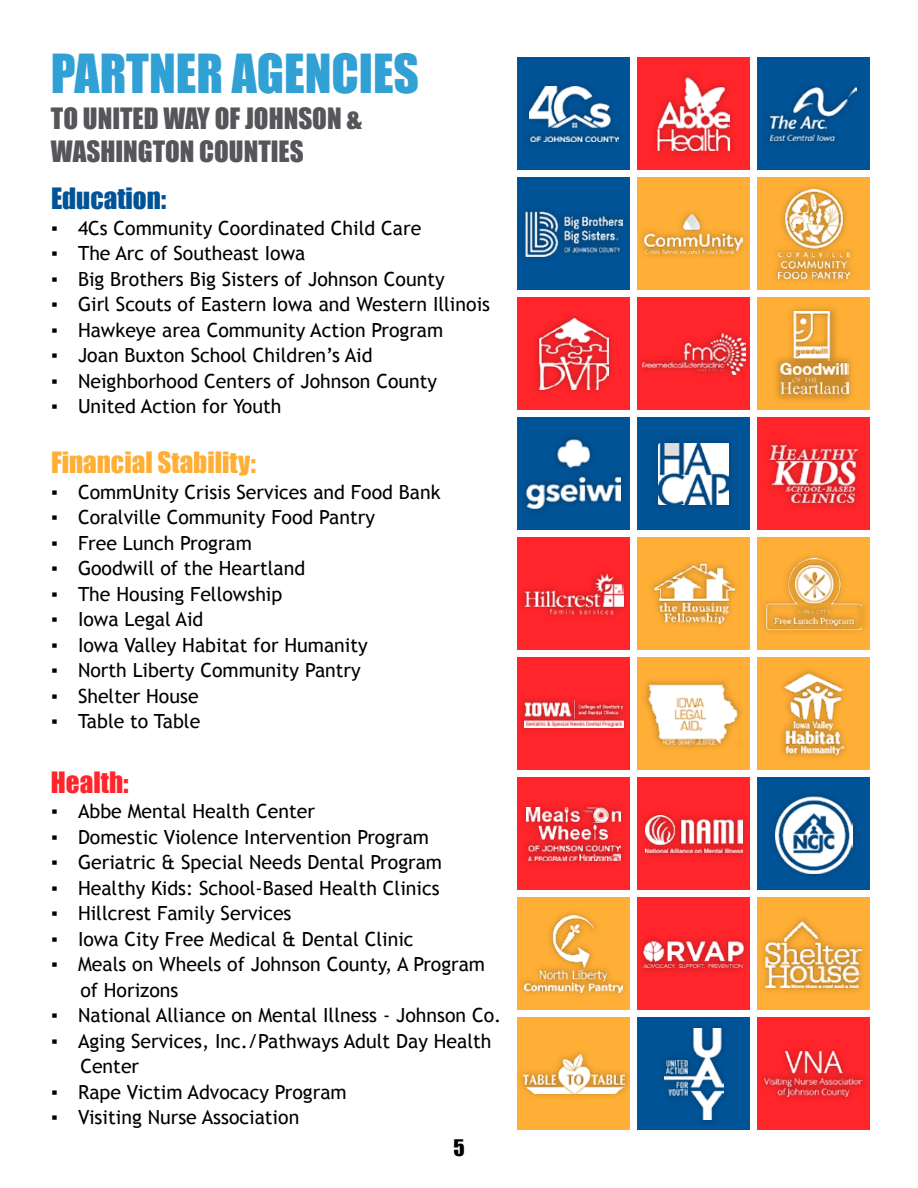
<style>
.page{position:relative;width:918px;height:1188px;background:#fff}
.page>*{position:absolute;margin:0;border:0;box-sizing:border-box;transform-origin:0 0}
.t1{font:49.5px "Impact";color:#30a0d5}
.t2{font:27px/32.4px "Impact";color:#56565a}
.t3{font:27px "Impact";color:#ffaf35}
.t4{font:27px "Impact";color:#005396}
.t5{font:27px "Impact";color:#ff252b}
.t6{font:21px "Impact";color:#000}
.t7{font:19.5px/25.5px "Trebuchet MS";color:#000}
</style>
<div class="page">
<div style="left:758px;top:58px;width:112px;height:112px;background:#005396"></div>
<img style="left:770px;top:86px;width:62px;height:56px">
<img style="left:771px;top:87px;width:86px;height:54px">
<div style="left:518px;top:58px;width:112px;height:112px;background:#005396"></div>
<img style="left:527px;top:84px;width:92px;height:60px">
<img style="left:529px;top:87px;width:89px;height:54px">
<div style="left:518px;top:178px;width:112px;height:112px;background:#005396"></div>
<img style="left:517px;top:202px;width:106px;height:64px">
<img style="left:525px;top:212px;width:97px;height:44px">
<div style="left:638px;top:418px;width:112px;height:112px;background:#005396"></div>
<img style="left:657px;top:441px;width:73px;height:66px">
<img style="left:659px;top:444px;width:70px;height:60px">
<div style="left:758px;top:778px;width:112px;height:112px;background:#005396"></div>
<img style="left:773px;top:822px;width:82px;height:54px">
<img style="left:775px;top:795px;width:77px;height:78px">
<div style="left:638px;top:1018px;width:112px;height:112px;background:#005396"></div>
<img style="left:695px;top:1026px;width:29px;height:96px">
<img style="left:664px;top:1028px;width:59px;height:92px">
<div style="left:638px;top:178px;width:112px;height:112px;background:#ffaf35"></div>
<img style="left:637px;top:206px;width:107px;height:56px">
<img style="left:645px;top:215px;width:98px;height:38px">
<div style="left:758px;top:178px;width:112px;height:112px;background:#ffaf35"></div>
<img style="left:775px;top:187px;width:77px;height:94px">
<img style="left:778px;top:190px;width:71px;height:88px">
<div style="left:758px;top:538px;width:112px;height:112px;background:#ffaf35"></div>
<img style="left:757px;top:549px;width:108px;height:90px">
<img style="left:766px;top:558px;width:95px;height:72px">
<div style="left:758px;top:298px;width:112px;height:112px;background:#ffaf35"></div>
<img style="left:776px;top:308px;width:75px;height:92px">
<img style="left:779px;top:311px;width:69px;height:86px">
<div style="left:638px;top:538px;width:112px;height:112px;background:#ffaf35"></div>
<img style="left:652px;top:562px;width:83px;height:63px">
<img style="left:653px;top:565px;width:81px;height:58px">
<div style="left:638px;top:658px;width:112px;height:112px;background:#ffaf35"></div>
<img style="left:644px;top:681px;width:97px;height:67px">
<img style="left:648px;top:684px;width:92px;height:60px">
<div style="left:758px;top:658px;width:112px;height:112px;background:#ffaf35"></div>
<img style="left:782px;top:670px;width:64px;height:88px">
<img style="left:784px;top:673px;width:59px;height:82px">
<div style="left:518px;top:898px;width:112px;height:112px;background:#ffaf35"></div>
<img style="left:517px;top:906px;width:107px;height:96px">
<img style="left:525px;top:916px;width:98px;height:76px">
<div style="left:758px;top:898px;width:112px;height:112px;background:#ffaf35"></div>
<img style="left:757px;top:910px;width:107px;height:88px">
<img style="left:766px;top:921px;width:96px;height:66px">
<div style="left:518px;top:1018px;width:112px;height:112px;background:#ffaf35"></div>
<img style="left:517px;top:1046px;width:111px;height:56px">
<img style="left:523px;top:1055px;width:101px;height:38px">
<div style="left:638px;top:58px;width:112px;height:112px;background:#ff252b"></div>
<img style="left:655px;top:75px;width:78px;height:79px">
<img style="left:658px;top:78px;width:72px;height:72px">
<div style="left:518px;top:538px;width:112px;height:112px;background:#ff252b"></div>
<img style="left:517px;top:564px;width:109px;height:60px">
<img style="left:524px;top:574px;width:99px;height:40px">
<div style="left:638px;top:298px;width:112px;height:112px;background:#ff252b"></div>
<img style="left:637px;top:324px;width:111px;height:60px">
<img style="left:642px;top:334px;width:103px;height:40px">
<div style="left:758px;top:418px;width:112px;height:112px;background:#ff252b"></div>
<img style="left:768px;top:442px;width:87px;height:64px">
<img style="left:770px;top:445px;width:88px;height:58px">
<div style="left:518px;top:298px;width:112px;height:112px;background:#ff252b"></div>
<img style="left:536px;top:316px;width:75px;height:76px">
<img style="left:539px;top:318px;width:69px;height:72px">
<div style="left:518px;top:658px;width:112px;height:112px;background:#ff252b"></div>
<img style="left:517px;top:692px;width:109px;height:44px">
<img style="left:524px;top:701px;width:99px;height:26px">
<div style="left:518px;top:778px;width:112px;height:112px;background:#ff252b"></div>
<img style="left:524px;top:805px;width:99px;height:58px">
<img style="left:527px;top:807px;width:94px;height:54px">
<div style="left:638px;top:778px;width:112px;height:112px;background:#ff252b"></div>
<img style="left:637px;top:806px;width:108px;height:56px">
<img style="left:645px;top:815px;width:97px;height:38px">
<div style="left:638px;top:898px;width:112px;height:112px;background:#ff252b"></div>
<img style="left:637px;top:930px;width:109px;height:48px">
<img style="left:644px;top:940px;width:100px;height:28px">
<div style="left:758px;top:1018px;width:112px;height:112px;background:#ff252b"></div>
<img style="left:757px;top:1042px;width:108px;height:64px">
<img style="left:765px;top:1052px;width:98px;height:44px">
<div style="left:518px;top:418px;width:112px;height:112px;background:#005396"></div>
<img style="left:525px;top:437px;width:97px;height:74px">
<img style="left:527px;top:439px;width:94px;height:70px">
<h1 class="t1" style="left:51px;top:36px;width:370px">PARTNER AGENCIES</h1>
<h2 class="t2" style="left:51px;top:102px;width:312px">TO UNITED WAY OF JOHNSON &amp;<br>WASHINGTON COUNTIES</h2>
<h2 class="t4" style="left:51px;top:177px;width:117px">Education:</h2>
<p class="t7" style="left:51px;top:215px;width:372px">▪ 4Cs Community Coordinated Child Care</p>
<p class="t7" style="left:51px;top:241px;width:256px">▪ The Arc of Southeast Iowa</p>
<p class="t7" style="left:51px;top:266px;width:395px">▪ Big Brothers Big Sisters of Johnson County</p>
<p class="t7" style="left:51px;top:292px;width:441px">▪ Girl Scouts of Eastern Iowa and Western Illinois</p>
<p class="t7" style="left:51px;top:317px;width:394px">▪ Hawkeye area Community Action Program</p>
<p class="t7" style="left:51px;top:343px;width:323px">▪ Joan Buxton School Children’s Aid</p>
<p class="t7" style="left:51px;top:368px;width:388px">▪ Neighborhood Centers of Johnson County</p>
<p class="t7" style="left:51px;top:394px;width:232px">▪ United Action for Youth</p>
<h2 class="t3" style="left:51px;top:441px;width:206px">Financial Stability:</h2>
<p class="t7" style="left:51px;top:479px;width:391px">▪ CommUnity Crisis Services and Food Bank</p>
<p class="t7" style="left:51px;top:505px;width:326px">▪ Coralville Community Food Pantry</p>
<p class="t7" style="left:51px;top:530px;width:203px">▪ Free Lunch Program</p>
<p class="t7" style="left:51px;top:556px;width:256px">▪ Goodwill of the Heartland</p>
<p class="t7" style="left:51px;top:581px;width:233px">▪ The Housing Fellowship</p>
<p class="t7" style="left:51px;top:607px;width:154px">▪ Iowa Legal Aid</p>
<p class="t7" style="left:51px;top:632px;width:318px">▪ Iowa Valley Habitat for Humanity</p>
<p class="t7" style="left:51px;top:658px;width:311px">▪ North Liberty Community Pantry</p>
<p class="t7" style="left:51px;top:683px;width:149px">▪ Shelter House</p>
<p class="t7" style="left:51px;top:709px;width:151px">▪ Table to Table</p>
<h2 class="t5" style="left:51px;top:761px;width:79px">Health:</h2>
<p class="t7" style="left:51px;top:799px;width:265px">▪ Abbe Mental Health Center</p>
<p class="t7" style="left:51px;top:824px;width:380px">▪ Domestic Violence Intervention Program</p>
<p class="t7" style="left:51px;top:850px;width:393px">▪ Geriatric &amp; Special Needs Dental Program</p>
<p class="t7" style="left:51px;top:875px;width:390px">▪ Healthy Kids: School-Based Health Clinics</p>
<p class="t7" style="left:51px;top:901px;width:242px">▪ Hillcrest Family Services</p>
<p class="t7" style="left:51px;top:926px;width:364px">▪ Iowa City Free Medical &amp; Dental Clinic</p>
<p class="t7" style="left:80px;top:952px;width:406px;text-indent:-29px">▪ Meals on Wheels of Johnson County, A Program of Horizons</p>
<p class="t7" style="left:51px;top:1003px;width:452px">▪ National Alliance on Mental Illness - Johnson Co.</p>
<p class="t7" style="left:80px;top:1028px;width:413px;text-indent:-29px">▪ Aging Services, Inc./Pathways Adult Day Health<br>Center</p>
<p class="t7" style="left:51px;top:1079px;width:297px">▪ Rape Victim Advocacy Program</p>
<p class="t7" style="left:51px;top:1105px;width:250px">▪ Visiting Nurse Association</p>
<p class="t6" style="left:453px;top:1131px;width:13px">5</p>
</div>
